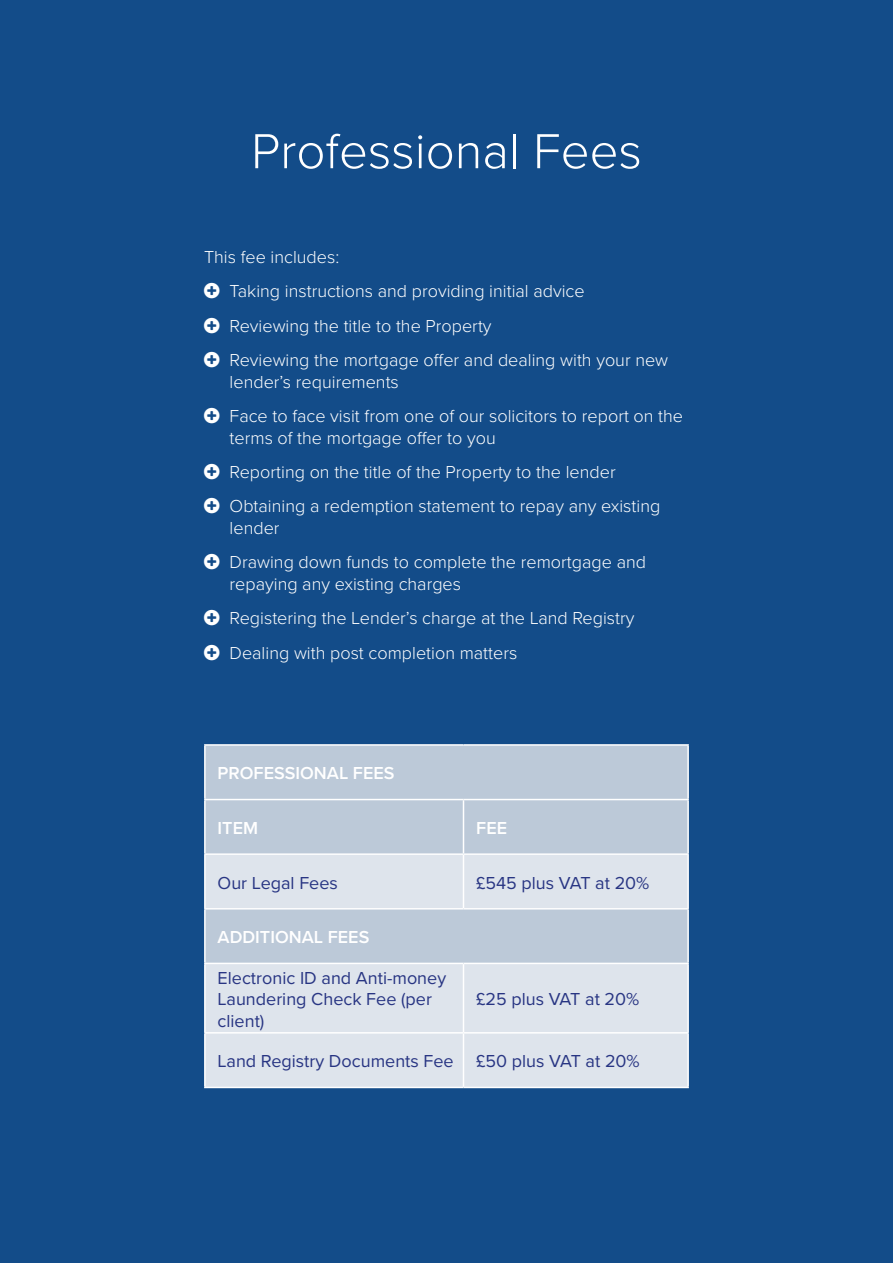
<style>
.page{position:relative;width:893px;height:1263px;background:#134c89}
.page>*{position:absolute;margin:0;border:0;box-sizing:border-box;transform-origin:0 0}
.t1{font:300 51px "Proxima Nova";color:#fff}
.t2{font:300 18px/34.3px "Proxima Nova";color:#fff}
.t3{font:18px/21.6px "Proxima Nova";color:#283583}
.t4{font:600 18px "Proxima Nova";color:#fff}
</style>
<div class="page">
<div style="left:206px;top:746px;width:481px;height:107px;background:#bcc9d8"></div>
<svg style="left:206px;top:855px;width:481px;height:232px;background:#d6dde7"></svg>
<hr style="left:204px;top:744px;width:259px;height:2px;background:#fff">
<hr style="left:204px;top:746px;width:2px;height:53px;background:#fff">
<hr style="left:463px;top:744px;width:226px;height:2px;background:#fff">
<hr style="left:687px;top:746px;width:2px;height:53px;background:#fff">
<hr style="left:204px;top:799px;width:259px;height:1px;background:#fff">
<hr style="left:204px;top:800px;width:2px;height:53px;background:#fff">
<hr style="left:463px;top:799px;width:226px;height:1px;background:#fff">
<hr style="left:463px;top:800px;width:1px;height:53px;background:#fff">
<hr style="left:687px;top:800px;width:2px;height:53px;background:#fff">
<hr style="left:204px;top:853px;width:259px;height:2px;background:#fff">
<hr style="left:204px;top:855px;width:2px;height:53px;background:#fff">
<hr style="left:463px;top:853px;width:226px;height:2px;background:#fff">
<hr style="left:463px;top:855px;width:1px;height:53px;background:#fff">
<hr style="left:687px;top:855px;width:2px;height:53px;background:#fff">
<hr style="left:204px;top:908px;width:259px;height:1px;background:#fff">
<hr style="left:204px;top:909px;width:2px;height:54px;background:#fff">
<hr style="left:463px;top:908px;width:226px;height:1px;background:#fff">
<hr style="left:687px;top:909px;width:2px;height:54px;background:#fff">
<hr style="left:204px;top:963px;width:259px;height:1px;background:#fff">
<hr style="left:204px;top:964px;width:2px;height:68px;background:#fff">
<hr style="left:463px;top:963px;width:226px;height:1px;background:#fff">
<hr style="left:463px;top:964px;width:1px;height:68px;background:#fff">
<hr style="left:687px;top:964px;width:2px;height:68px;background:#fff">
<hr style="left:204px;top:1032px;width:259px;height:1px;background:#fff">
<hr style="left:204px;top:1033px;width:2px;height:54px;background:#fff">
<hr style="left:463px;top:1032px;width:226px;height:1px;background:#fff">
<hr style="left:463px;top:1033px;width:1px;height:54px;background:#fff">
<hr style="left:687px;top:1033px;width:2px;height:54px;background:#fff">
<hr style="left:204px;top:1087px;width:259px;height:1px;background:#fff">
<hr style="left:463px;top:1087px;width:226px;height:1px;background:#fff">
<h1 class="t1" style="left:251px;top:113px;width:392px">Professional Fees</h1>
<p class="t2" style="left:230px;top:239px;width:440px;text-indent:-26px">This fee includes:<br>Taking instructions and providing initial advice Reviewing the title to the Property<br>Reviewing the mortgage offer and dealing with your new</p>
<p class="t2" style="left:230px;top:363px;width:455px">lender’s requirements<br>Face to face visit from one of our solicitors to report on the</p>
<p class="t2" style="left:230px;top:419px;width:432px">terms of the mortgage offer to you<br>Reporting on the title of the Property to the lender<br>Obtaining a redemption statement to repay any existing</p>
<p class="t2" style="left:230px;top:510px;width:418px">lender<br>Drawing down funds to complete the remortgage and</p>
<p class="t2" style="left:230px;top:566px;width:406px">repaying any existing charges<br>Registering the Lender’s charge at the Land Registry<br>Dealing with post completion matters</p>
<p class="t4" style="left:218px;top:760px;width:178px">PROFESSIONAL FEES</p>
<p class="t4" style="left:218px;top:814px;width:42px">ITEM</p>
<p class="t4" style="left:476px;top:814px;width:32px">FEE</p>
<p class="t3" style="left:218px;top:871px;width:122px">Our Legal Fees</p>
<p class="t3" style="left:476px;top:871px;width:175px">£545 plus VAT at 20%</p>
<p class="t4" style="left:218px;top:924px;width:153px">ADDITIONAL FEES</p>
<p class="t3" style="left:218px;top:966px;width:230px">Electronic ID and Anti-money<br>Laundering Check Fee (per client)</p>
<p class="t3" style="left:476px;top:988px;width:165px">£25 plus VAT at 20%</p>
<p class="t3" style="left:218px;top:1050px;width:238px">Land Registry Documents Fee</p>
<p class="t3" style="left:476px;top:1050px;width:165px">£50 plus VAT at 20%</p>
</div>
